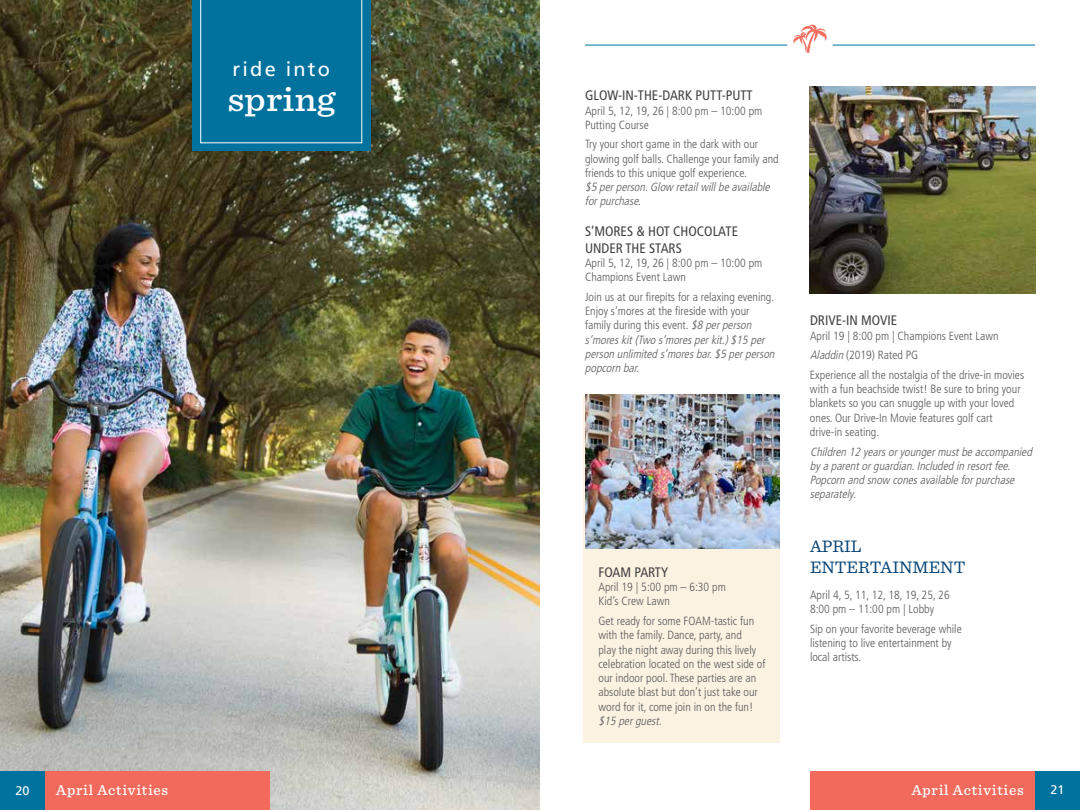
<style>
.page{position:relative;width:1080px;height:810px;background:#fff}
.page>*{position:absolute;margin:0;border:0;box-sizing:border-box;transform-origin:0 0}
.t1{font:500 35px "Sentinel";color:#fff;scale:1.1 1}
.t2{font:20px "Frutiger LT Std";letter-spacing:.11em;color:#fff}
.t3{font:17.5px/21px "Sentinel";color:#004174}
.t4{font:500 15px "Sentinel";letter-spacing:.05em;color:#fff}
.t5{font:condensed 13.75px/16.5px "Frutiger LT Std";color:#414042}
.t6{font:12.5px "Frutiger LT Std";color:#fff}
.t7{font:300 condensed 11.88px/14.2px "Frutiger LT Std";color:#58595b}
.t8{font:italic 300 condensed 11.88px/14.2px "Frutiger LT Std";color:#58595b}
.s1{font-style:italic}
</style>
<div class="page">
<hr style="left:833px;top:45px;width:202px;height:1px;background:#00729d">
<hr style="left:585px;top:45px;width:202px;height:1px;background:#00729d">
<svg style="left:793px;top:25px;width:34px;height:28px"></svg>
<img style="left:0;top:0;width:540px;height:810px">
<div style="left:192px;top:0;width:178px;height:151px;background:#00729d"></div>
<svg style="left:200px;top:0;width:162px;height:143px"></svg>
<div style="left:583px;top:395px;width:197px;height:347px;background:#fcf2e1"></div>
<div style="left:1024px;top:771px;width:56px;height:39px;background:#00729d"></div>
<div style="left:0;top:771px;width:56px;height:39px;background:#00729d"></div>
<div style="left:810px;top:771px;width:225px;height:39px;background:#f26a5b"></div>
<div style="left:45px;top:771px;width:225px;height:39px;background:#f26a5b"></div>
<img style="left:810px;top:86px;width:225px;height:207px">
<img style="left:585px;top:395px;width:195px;height:154px">
<h2 class="t2" style="left:233px;top:57px;width:99px">ride into</h2>
<h1 class="t1" style="left:228px;top:73px;width:99px">spring</h1>
<p class="t5" style="left:585px;top:87px;width:169px">GLOW-IN-THE-DARK PUTT-PUTT</p>
<p class="t7" style="left:585px;top:104px;width:179px">April 5, 12, 19, 26 | 8:00 pm – 10:00 pm<br>Putting Course</p>
<p class="t7" style="left:585px;top:137px;width:195px">Try your short game in the dark with our glowing golf balls. Challenge your family and friends to this unique golf experience.</p>
<p class="t8" style="left:585px;top:180px;width:189px">$5 perperson.Glow retailwillbeavailable forpurchase.</p>
<p class="t5" style="left:585px;top:223px;width:155px">S’MORES &amp; HOT CHOCOLATE<br>UNDER THE STARS</p>
<p class="t7" style="left:585px;top:256px;width:179px">April 5, 12, 19, 26 | 8:00 pm – 10:00 pm<br>Champions Event Lawn</p>
<p class="t7" style="left:585px;top:290px;width:194px">Join us at our firepits for a relaxing evening.<br>Enjoy s’mores at the fireside with your family during this event. <span class="s1">$8 perperson s’moreskit(Two s’moresperkit.)$15 per person unlimited s’moresbar.$5 perperson popcorn bar.</span></p>
<p class="t5" style="left:598px;top:564px;width:71px">FOAM PARTY</p>
<p class="t7" style="left:598px;top:580px;width:129px">April 19 | 5:00 pm – 6:30 pm<br>Kid’s Crew Lawn</p>
<p class="t7" style="left:598px;top:614px;width:168px">Get ready for some FOAM-tastic fun with the family. Dance, party, and<br>play the night away during this lively celebration located on the west side of our indoor pool. These parties are an absolute blast but don’t just take our word for it, come join in on the fun!</p>
<p class="t8" style="left:598px;top:714px;width:67px">$15 perguest.</p>
<p class="t5" style="left:810px;top:312px;width:89px">DRIVE-IN MOVIE</p>
<p class="t7" style="left:810px;top:326px;width:216px;line-height:19.6px">April 19 | 8:00 pm | Champions Event Lawn<br><span class="s1">Aladdin</span> (2019) Rated PG<br>Experience all the nostalgia of the drive-in movies</p>
<p class="t7" style="left:810px;top:382px;width:212px">with a fun beachside twist! Be sure to bring your blankets so you can snuggle up with your loved ones. Our Drive-In Movie features golf cart drive-in seating.</p>
<p class="t8" style="left:810px;top:444px;width:226px">Children 12 yearsoryoungermustbeaccompanied byaparentorguardian.Included in resortfee.<br>Popcorn and snow conesavailableforpurchase separately.</p>
<h3 class="t3" style="left:810px;top:535px;width:157px">APRIL<br>ENTERTAINMENT</h3>
<p class="t7" style="left:810px;top:588px;width:141px">April 4, 5, 11, 12, 18, 19, 25, 26<br>8:00 pm – 11:00 pm | Lobby</p>
<p class="t7" style="left:810px;top:622px;width:153px">Sip on your favorite beverage while listening to live entertainment by local artists.</p>
<p class="t6" style="left:16px;top:783px;width:15px">20</p>
<p class="t4" style="left:56px;top:778px;width:114px">April Activities</p>
<p class="t4" style="left:912px;top:778px;width:114px">April Activities</p>
<p class="t6" style="left:1051px;top:782px;width:15px">21</p>
</div>
